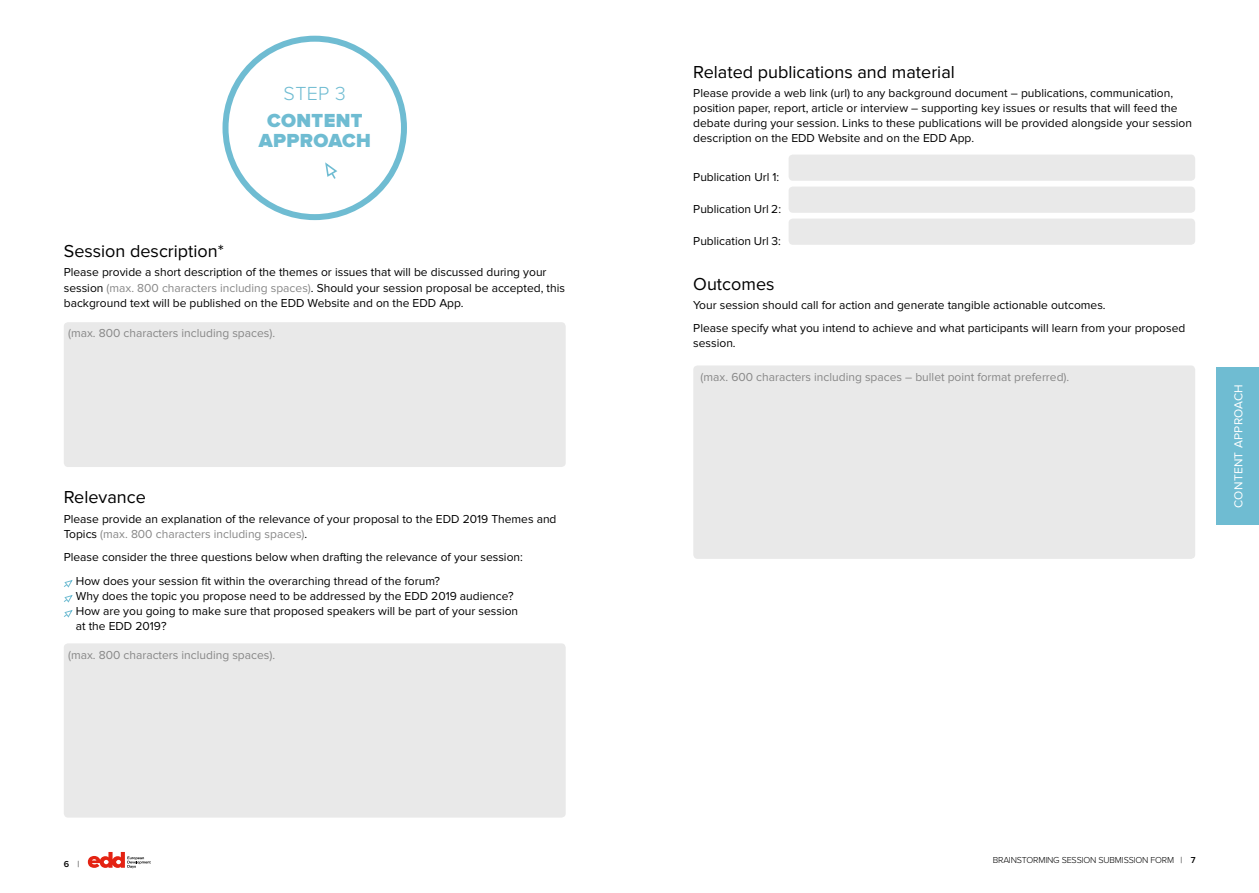
<style>
.page{position:relative;width:1259px;height:893px;background:#fff}
.page>*{position:absolute;margin:0;border:0;box-sizing:border-box;transform-origin:0 0}
.t1{font:900 19.65px/19.6px "Proxima Nova";letter-spacing:.02em;color:#6fbcd2;text-align:center}
.t2{font:300 19.65px "Proxima Nova";color:#6fbcd2}
.t3{font:18px "Proxima Nova";color:#000}
.t4{font:12px/15px "Proxima Nova";color:#000}
.t5{font:12px "Proxima Nova";color:#878787}
.t6{font:12px "Proxima Nova";letter-spacing:.02em;color:#fff}
.t7{font:300 9px "Proxima Nova";letter-spacing:-.02em;color:#000}
.t8{font:600 9px "Proxima Nova";color:#000}
.s1{color:#878787}
.s2{font-weight:300}
.s3{font-weight:600}
</style>
<div class="page">
<svg style="left:88px;top:852px;width:63px;height:16px"></svg>
<div style="left:1216px;top:368px;width:43px;height:157px;background:#6fbcd2"></div>
<div style="left:64px;top:322px;width:502px;height:145px;background:#e9e9e9;border-radius:4px"></div>
<svg style="left:64px;top:580px;width:9px;height:8px"></svg>
<svg style="left:64px;top:595px;width:9px;height:8px"></svg>
<svg style="left:64px;top:610px;width:9px;height:8px"></svg>
<div style="left:64px;top:643px;width:502px;height:175px;background:#e9e9e9;border-radius:4px"></div>
<div style="left:788px;top:155px;width:407px;height:26px;background:#e9e9e9;border-radius:4px"></div>
<div style="left:788px;top:187px;width:407px;height:26px;background:#e9e9e9;border-radius:4px"></div>
<div style="left:788px;top:219px;width:407px;height:26px;background:#e9e9e9;border-radius:4px"></div>
<div style="left:693px;top:365px;width:502px;height:194px;background:#e9e9e9;border-radius:4px"></div>
<div style="left:222px;top:36px;width:185px;height:184px;border:6px solid #6fbcd2;border-radius:50%"></div>
<svg style="left:325px;top:162px;width:13px;height:17px"></svg>
<h1 class="t2" style="left:284px;top:83px;width:64px">STEP 3</h1>
<h1 class="t1" style="left:259px;top:111px;width:114px">CONTENT<br>APPROACH</h1>
<h2 class="t3" style="left:64px;top:241px;width:162px">Session description*</h2>
<p class="t4" style="left:64px;top:265px;width:503px">Please provide a short description of the themes or issues that will be discussed during your session <span class="s1">(max. 800 characters including spaces)</span>. Should your session proposal be accepted, this background text will be published on the EDD Website and on the EDD App.</p>
<p class="t5" style="left:68px;top:327px;width:209px">(max. 800 characters including spaces).</p>
<h2 class="t3" style="left:64px;top:487px;width:83px">Relevance</h2>
<p class="t4" style="left:64px;top:511px;width:494px">Please provide an explanation of the relevance of your proposal to the EDD 2019 Themes and<br>Topics <span class="s1">(max. 800 characters including spaces)</span>.</p>
<p class="t4" style="left:76px;top:545px;width:448px;line-height:23.5px;text-indent:-12px">Please consider the three questions below when drafting the relevance of your session:<br>How does your session fit within the overarching thread of the forum?</p>
<p class="t4" style="left:76px;top:588px;width:444px">Why does the topic you propose need to be addressed by the EDD 2019 audience?<br>How are you going to make sure that proposed speakers will be part of your session at the EDD 2019?</p>
<p class="t5" style="left:68px;top:648px;width:209px">(max. 800 characters including spaces).</p>
<p class="t8" style="left:64px;top:859px;width:17px">6 <span class="s2">|</span></p>
<h2 class="t3" style="left:693px;top:62px;width:263px">Related publications and material</h2>
<p class="t4" style="left:693px;top:86px;width:500px">Please provide a web link (url) to any background document – publications, communication, position paper, report, article or interview – supporting key issues or results that will feed the debate during your session. Links to these publications will be provided alongside your session description on the EDD Website and on the EDD App.</p>
<p class="t4" style="left:693px;top:169px;width:88px">Publication Url 1:</p>
<p class="t4" style="left:693px;top:201px;width:89px">Publication Url 2:</p>
<p class="t4" style="left:693px;top:233px;width:89px">Publication Url 3:</p>
<h2 class="t3" style="left:693px;top:273px;width:83px">Outcomes</h2>
<p class="t4" style="left:693px;top:293px;width:493px;line-height:23.5px">Your session should call for action and generate tangible actionable outcomes.<br>Please specify what you intend to achieve and what participants will learn from your proposed</p>
<p class="t4" style="left:693px;top:336px;width:44px">session.</p>
<p class="t5" style="left:700px;top:370px;width:370px">(max. 600 characters including spaces – bullet point format preferred).</p>
<p class="t6" style="left:1231px;top:508px;width:125px;rotate:-90deg">CONTENT APPROACH</p>
<p class="t7" style="left:992px;top:854px;width:204px">BRAINSTORMING SESSION SUBMISSION FORM | <span class="s3">7</span></p>
</div>
